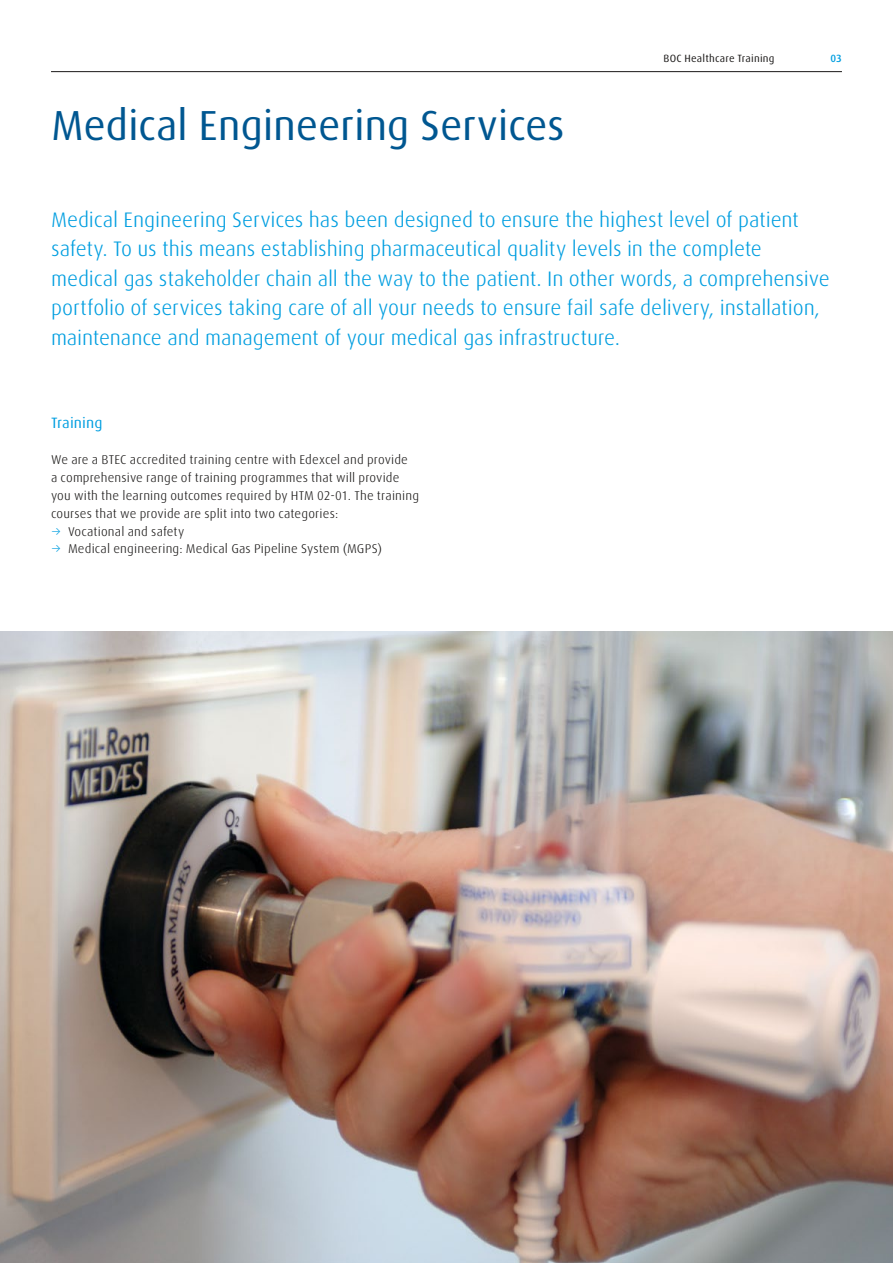
<style>
.page{position:relative;width:893px;height:1263px;background:#fff}
.page>*{position:absolute;margin:0;border:0;box-sizing:border-box;transform-origin:0 0}
.t1{font:42px "Linde Dax Global";letter-spacing:-.01em;color:#005791}
.t2{font:300 21px/29.4px "Linde Dax Global";letter-spacing:-.005em;color:#009ee0}
.t3{font:15px "Linde Dax Global";letter-spacing:.005em;color:#009ee0}
.t4{font:300 12.75px/17.9px "Linde Dax Global";letter-spacing:.01em;color:#1a1817}
.t5{font:10.5px "Linde Dax Global";letter-spacing:.02em;color:#1a1817}
.t6{font:500 10.5px "Linde Dax Global";color:#009ee0}
.s1{color:#009ee0}
</style>
<div class="page">
<hr style="left:51px;top:71px;width:791px;height:1px;background:#1a1817">
<img style="left:0;top:631px;width:893px;height:632px">
<h1 class="t1" style="left:51px;top:101px;width:515px">Medical Engineering Services</h1>
<p class="t5" style="left:664px;top:52px;width:112px">BOC Healthcare Training</p>
<p class="t6" style="left:830px;top:52px;width:13px">03</p>
<p class="t2" style="left:51px;top:205px;width:780px">Medical Engineering Services has been designed to ensure the highest level of patient safety. To us this means establishing pharmaceutical quality levels in the complete medical gas stakeholder chain all the way to the patient. In other words, a comprehensive portfolio of services taking care of all your needs to ensure fail safe delivery, installation, maintenance and management of your medical gas infrastructure.</p>
<p class="t3" style="left:51px;top:414px;width:53px">Training</p>
<p class="t4" style="left:51px;top:451px;width:370px">We are a BTEC accredited training centre with Edexcel and provide<br>a comprehensive range of training programmes that will provide you with the learning outcomes required by HTM 02-01. The training courses that we provide are split into two categories:</p>
<p class="t4" style="left:51px;top:522px;width:135px"><span class="s1">→</span> Vocational and safety</p>
<p class="t4" style="left:51px;top:540px;width:333px"><span class="s1">→</span> Medical engineering: Medical Gas Pipeline System (MGPS)</p>
</div>
